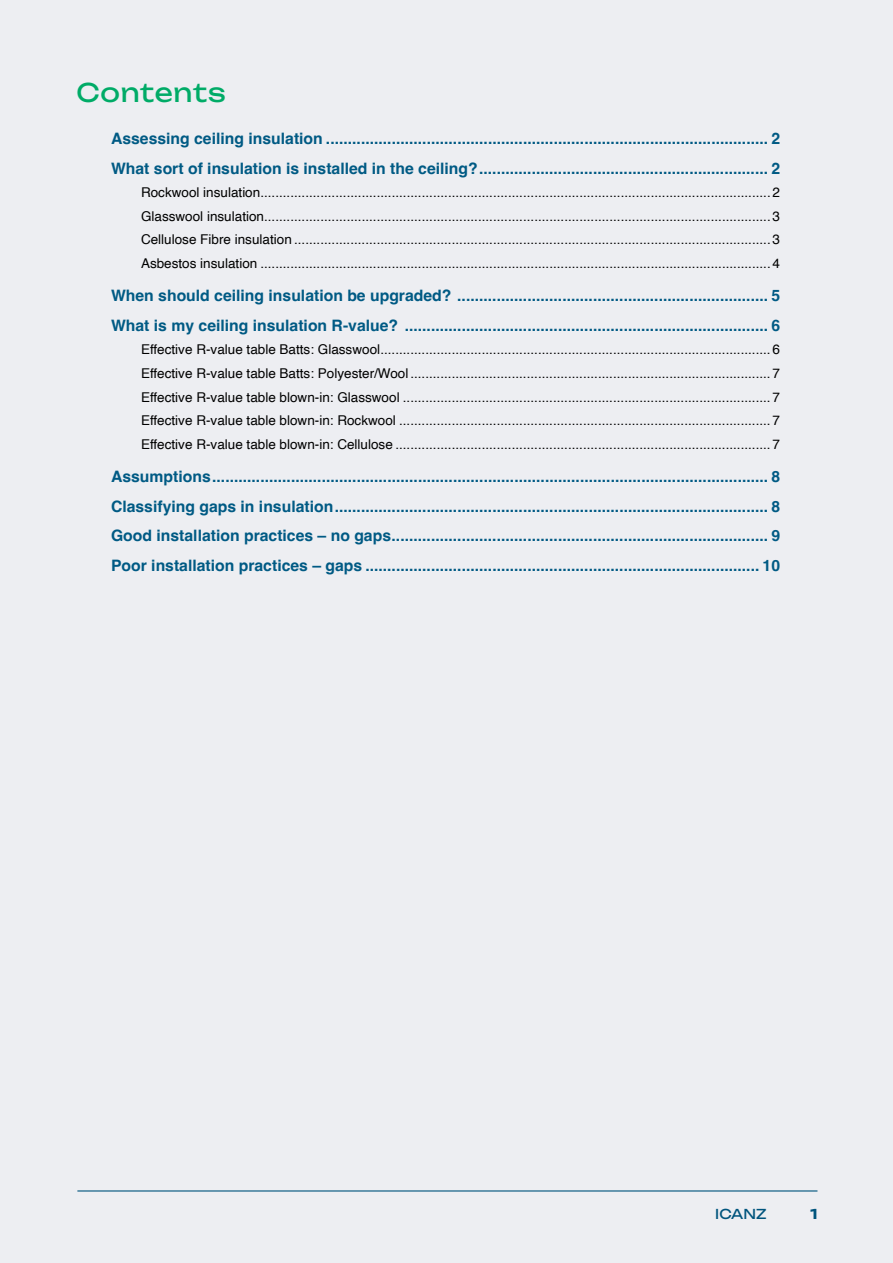
<style>
.page{position:relative;width:893px;height:1263px;background:#edeef2}
.page>*{position:absolute;margin:0;border:0;box-sizing:border-box;transform-origin:0 0}
.t1{font:25.5px "Unbounded";letter-spacing:.03em;color:#00ab67}
.t2{font:700 15.75px/29.5px "Helvetica";color:#005a84}
.t3{font:13.5px/23.5px "Helvetica";color:#000;text-align:justify}
.t4{font:13.5px "Unbounded";color:#005a84}
.t5{font:700 13.5px "Unbounded";color:#005a84}
</style>
<div class="page">
<h1 class="t1" style="left:77px;top:72px;width:151px">Contents</h1>
<p class="t2" style="left:111px;top:126px;width:670px">Assessing ceiling insulation ..................................................................................................... 2<br>What sort of insulation is installed in the ceiling?.................................................................. 2</p>
<p class="t3" style="left:141px;top:181px;width:640px">Rockwool insulation........................................................................................................................................2<br>Glasswool insulation.......................................................................................................................................3<br>Cellulose Fibre insulation ...............................................................................................................................3<br>Asbestos insulation ........................................................................................................................................4</p>
<p class="t2" style="left:111px;top:283px;width:670px">When should ceiling insulation be upgraded? ....................................................................... 5<br>What is my ceiling insulation R-value? ................................................................................... 6</p>
<p class="t3" style="left:141px;top:338px;width:640px">Effective R-value table Batts: Glasswool........................................................................................................ 6<br>Effective R-value table Batts: Polyester/Wool ................................................................................................ 7<br>Effective R-value table blown-in: Glasswool .................................................................................................. 7<br>Effective R-value table blown-in: Rockwool ................................................................................................... 7<br>Effective R-value table blown-in: Cellulose .................................................................................................... 7</p>
<p class="t2" style="left:111px;top:464px;width:671px;text-align:justify">Assumptions............................................................................................................................... 8<br>Classifying gaps in insulation................................................................................................... 8<br>Good installation practices – no gaps...................................................................................... 9<br>Poor installation practices – gaps .......................................................................................... 10</p>
<p class="t4" style="left:715px;top:1203px;width:53px">ICANZ</p>
<p class="t5" style="left:810px;top:1203px;width:9px">1</p>
</div>
